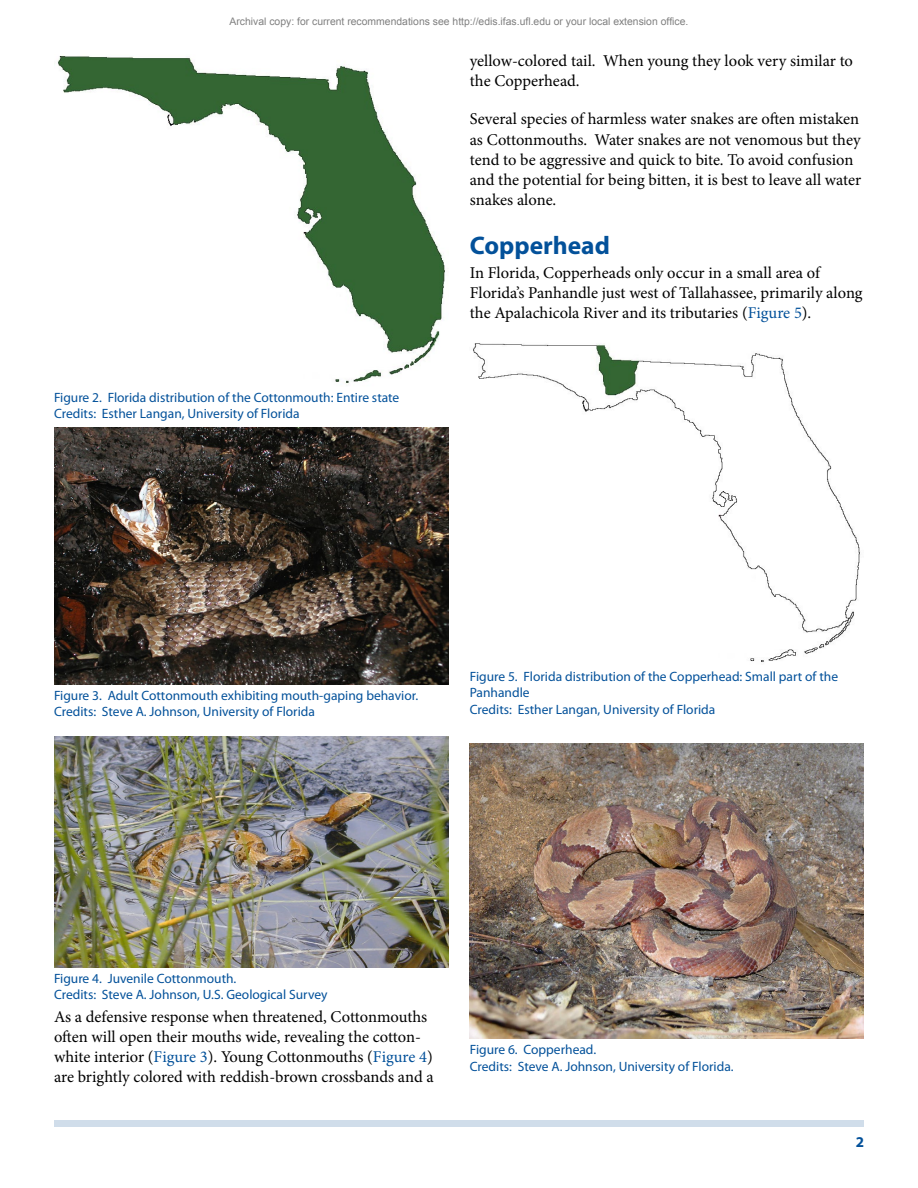
<style>
.page{position:relative;width:918px;height:1188px;background:#fff}
.page>*{position:absolute;margin:0;border:0;box-sizing:border-box;transform-origin:0 0}
.t1{font:700 25.5px "Myriad Pro";color:#03519a}
.t2{font:16.5px/20.2px "Minion Pro";letter-spacing:-.005em;color:#000}
.t3{font:700 15px "Myriad Pro";color:#03519a}
.t4{font:13.5px/16.5px "Myriad Pro";color:#03519a}
.t5{font:10.35px "Arial";color:#808080}
.s1{color:#03519a}
</style>
<div class="page">
<div style="left:54px;top:1120px;width:810px;height:7px;background:#d0ddea"></div>
<img style="left:58px;top:55px;width:387px;height:329px">
<img style="left:54px;top:428px;width:394px;height:256px">
<img style="left:54px;top:737px;width:394px;height:230px">
<img style="left:473px;top:343px;width:387px;height:319px">
<img style="left:470px;top:743px;width:394px;height:296px">
<p class="t5" style="left:230px;top:15px;width:460px">Archival copy: for current recommendations see http://edis.ifas.ufl.edu or your local extension office.</p>
<p class="t4" style="left:54px;top:389px;width:347px">Figure 2. Florida distribution of the Cottonmouth: Entire state<br>Credits: Esther Langan, University of Florida</p>
<p class="t2" style="left:470px;top:51px;width:385px">yellow-colored tail. When young they look very similar to the Copperhead.</p>
<p class="t2" style="left:470px;top:109px;width:393px">Several species of harmless water snakes are often mistaken as Cottonmouths. Water snakes are not venomous but they tend to be aggressive and quick to bite. To avoid confusion and the potential for being bitten, it is best to leave all water snakes alone.</p>
<h1 class="t1" style="left:470px;top:229px;width:142px">Copperhead</h1>
<p class="t2" style="left:470px;top:262px;width:394px">In Florida, Copperheads only occur in a small area of<br>Florida’s Panhandle just west of Tallahassee, primarily along the Apalachicola River and its tributaries (<span class="s1">Figure 5</span>).</p>
<p class="t4" style="left:54px;top:687px;width:366px">Figure 3. Adult Cottonmouth exhibiting mouth-gaping behavior.<br>Credits: Steve A. Johnson, University of Florida</p>
<p class="t4" style="left:470px;top:668px;width:370px">Figure 5. Florida distribution of the Copperhead: Small part of the<br>Panhandle<br>Credits: Esther Langan, University of Florida</p>
<p class="t4" style="left:54px;top:970px;width:275px">Figure 4. Juvenile Cottonmouth.<br>Credits: Steve A. Johnson, U.S. Geological Survey</p>
<p class="t2" style="left:54px;top:1006px;width:381px">As a defensive response when threatened, Cottonmouths often will open their mouths wide, revealing the cotton&shy;white interior (<span class="s1">Figure 3</span>). Young Cottonmouths (<span class="s1">Figure 4</span>) are brightly colored with reddish-brown crossbands and a</p>
<p class="t4" style="left:470px;top:1041px;width:265px">Figure 6. Copperhead.<br>Credits: Steve A. Johnson, University of Florida.</p>
<p class="t3" style="left:856px;top:1133px;width:10px">2</p>
</div>
